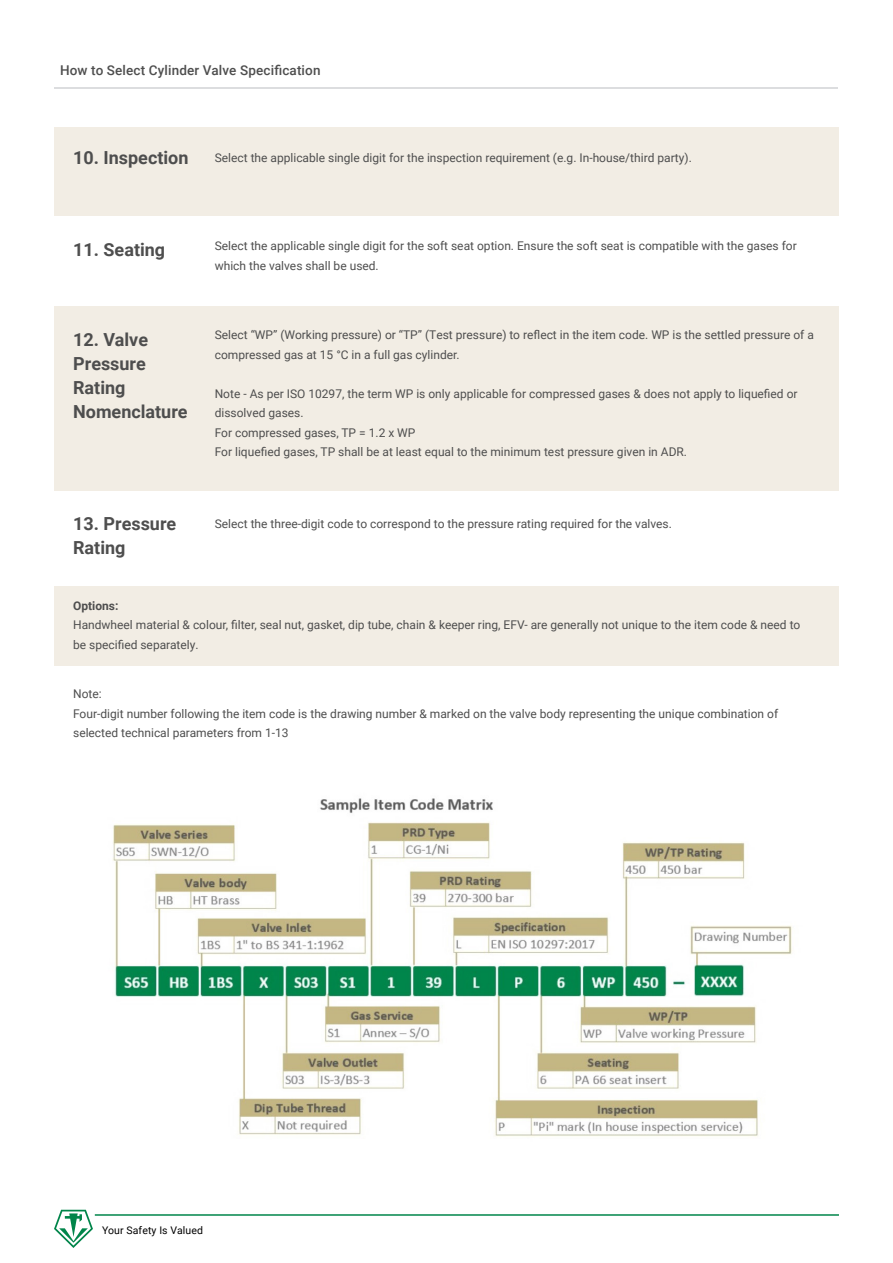
<style>
.page{position:relative;width:893px;height:1263px;background:#fff}
.page>*{position:absolute;margin:0;border:0;box-sizing:border-box;transform-origin:0 0}
.t1{font:700 18px/24px "Roboto";color:#4e4e4e}
.t2{font:500 13.5px "Roboto";letter-spacing:.01em;color:#4e4e4e}
.t3{font:12px/19.5px "Roboto";color:#4e4e4e}
.t4{font:700 12px "Roboto";color:#4e4e4e}
.t5{font:10.5px "Roboto";letter-spacing:.01em;color:#000}
</style>
<div class="page">
<hr style="left:95px;top:1214px;width:744px;height:2px;background:#00854a">
<svg style="left:54px;top:1210px;width:39px;height:38px"></svg>
<div style="left:54px;top:127px;width:785px;height:89px;background:#f2ede4"></div>
<div style="left:54px;top:306px;width:785px;height:184px;background:#f2ede4"></div>
<div style="left:54px;top:586px;width:785px;height:79px;background:#f2ede4"></div>
<hr style="left:55px;top:87px;width:783px;height:1px;background:#dcdddf">
<img style="left:112px;top:798px;width:680px;height:339px">
<p class="t2" style="left:60px;top:60px;width:262px">How to Select Cylinder Valve Specification</p>
<p class="t1" style="left:73px;top:145px;width:117px">10. Inspection</p>
<p class="t3" style="left:215px;top:148px;width:479px">Select the applicable single digit for the inspection requirement (e.g. In-house/third party).</p>
<p class="t1" style="left:73px;top:237px;width:94px">11. Seating</p>
<p class="t1" style="left:73px;top:327px;width:76px">12. Valve</p>
<p class="t1" style="left:73px;top:351px;width:74px">Pressure</p>
<p class="t1" style="left:73px;top:375px;width:116px">Rating<br>Nomenclature</p>
<p class="t1" style="left:73px;top:511px;width:105px">13. Pressure<br>Rating</p>
<p class="t3" style="left:215px;top:236px;width:584px">Select the applicable single digit for the soft seat option. Ensure the soft seat is compatible with the gases for which the valves shall be used.</p>
<p class="t3" style="left:215px;top:325px;width:601px">Select “WP” (Working pressure) or “TP” (Test pressure) to reflect in the item code. WP is the settled pressure of a compressed gas at 15 °C in a full gas cylinder.</p>
<p class="t3" style="left:215px;top:383px;width:584px">Note - As per ISO 10297, the term WP is only applicable for compressed gases &amp; does not apply to liquefied or dissolved gases.</p>
<p class="t3" style="left:215px;top:422px;width:202px">For compressed gases, TP = 1.2 x WP</p>
<p class="t3" style="left:215px;top:442px;width:474px">For liquefied gases, TP shall be at least equal to the minimum test pressure given in ADR.</p>
<p class="t3" style="left:215px;top:514px;width:459px">Select the three-digit code to correspond to the pressure rating required for the valves.</p>
<p class="t4" style="left:73px;top:597px;width:47px">Options:</p>
<p class="t3" style="left:73px;top:615px;width:729px">Handwheel material &amp; colour, filter, seal nut, gasket, dip tube, chain &amp; keeper ring, EFV- are generally not unique to the item code &amp; need to be specified separately.</p>
<p class="t3" style="left:73px;top:684px;width:30px">Note:</p>
<p class="t3" style="left:73px;top:703px;width:707px">Four-digit number following the item code is the drawing number &amp; marked on the valve body representing the unique combination of selected technical parameters from 1-13</p>
<p class="t5" style="left:102px;top:1223px;width:103px">Your Safety Is Valued</p>
</div>
